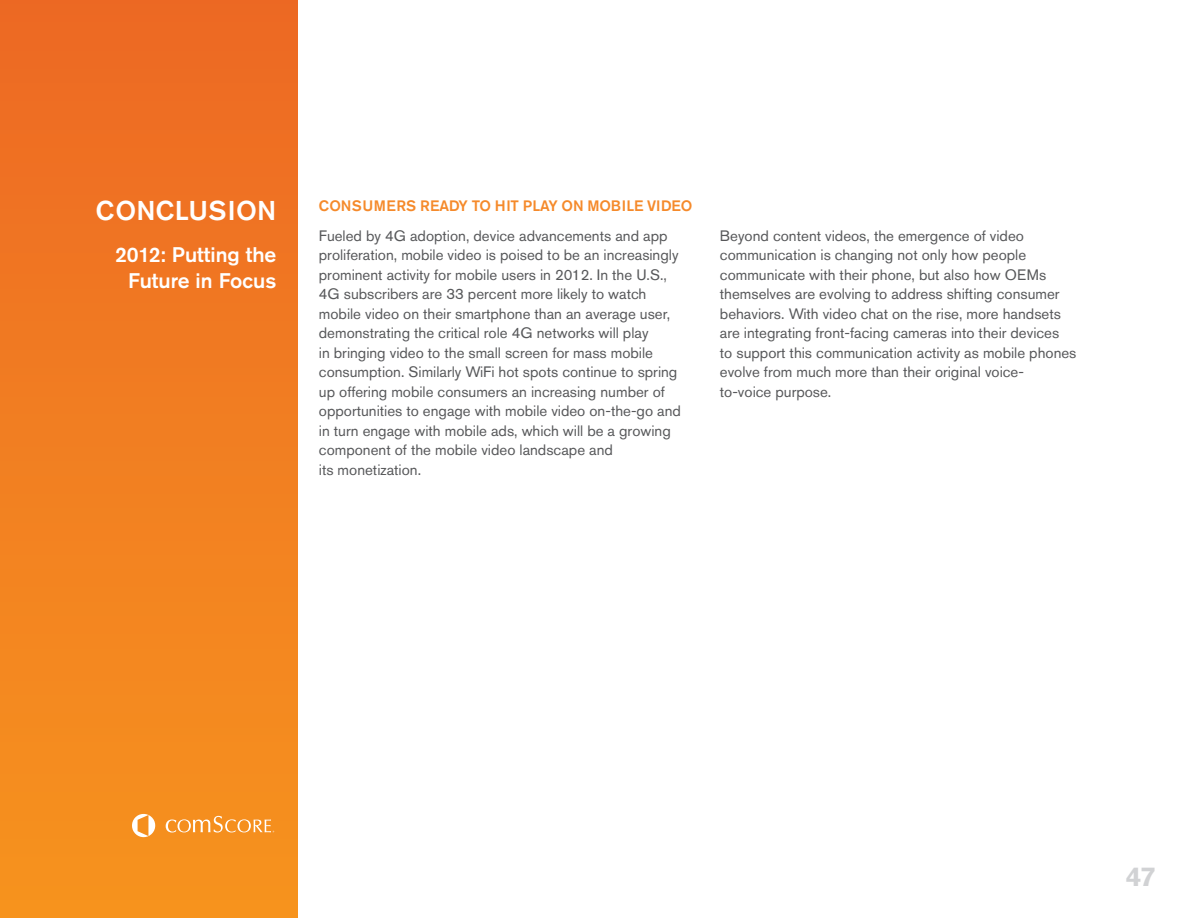
<style>
.page{position:relative;width:1188px;height:918px;background:#fff}
.page>*{position:absolute;margin:0;border:0;box-sizing:border-box;transform-origin:0 0}
.t1{font:500 27px "Akzidenz Grotesk Pro";color:#fff}
.t2{font:700 27px "Akzidenz Grotesk Pro";color:#d1d2d4}
.t3{font:500 21px/25.2px "Akzidenz Grotesk Pro";color:#fff;text-align:right}
.t4{font:15px/19.5px "Akzidenz Grotesk Pro";color:#57585a}
.t5{font:500 15px "Akzidenz Grotesk Pro";letter-spacing:-.01em;color:#f58a2b}
</style>
<div class="page">
<div style="left:0;top:0;width:298px;height:918px;background:linear-gradient(to bottom,#ed6924,#f6941e)"></div>
<svg style="left:132px;top:814px;width:25px;height:23px"></svg>
<svg style="left:166px;top:816px;width:108px;height:17px;background:#f7a64e"></svg>
<h1 class="t1" style="left:96px;top:193px;width:38px">Conclusion</h1>
<p class="t5" style="left:319px;top:196px;width:375px">CONSUMERS READY TO HIT PLAY ON MOB ILE VIDEO</p>
<h2 class="t3" style="left:115px;top:242px;width:163px">2012: Putting the<br>Future in Focus</h2>
<p class="t4" style="left:319px;top:226px;width:364px">Fueled by 4G adoption, device advancements and app proliferation, mobile video is poised to be an increasingly prominent activity for mobile users in 2012. In the U.S., 4G subscribers are 33 percent more likely to watch mobile video on their smartphone than an average user, demonstrating the critical role 4G networks will play<br>in bringing video to the small screen for mass mobile consumption. Similarly WiFi hot spots continue to spring up offering mobile consumers an increasing number of opportunities to engage with mobile video on-the-go and in turn engage with mobile ads, which will be a growing component of the mobile video landscape and<br>its monetization.</p>
<p class="t4" style="left:720px;top:226px;width:358px">Beyond content videos, the emergence of video communication is changing not only how people communicate with their phone, but also how OEMs themselves are evolving to address shifting consumer behaviors. With video chat on the rise, more handsets are integrating front-facing cameras into their devices<br>to support this communication activity as mobile phones evolve from much more than their original voice&shy;to-voice purpose.</p>
<h1 class="t2" style="left:1126px;top:859px;width:31px">47</h1>
</div>
